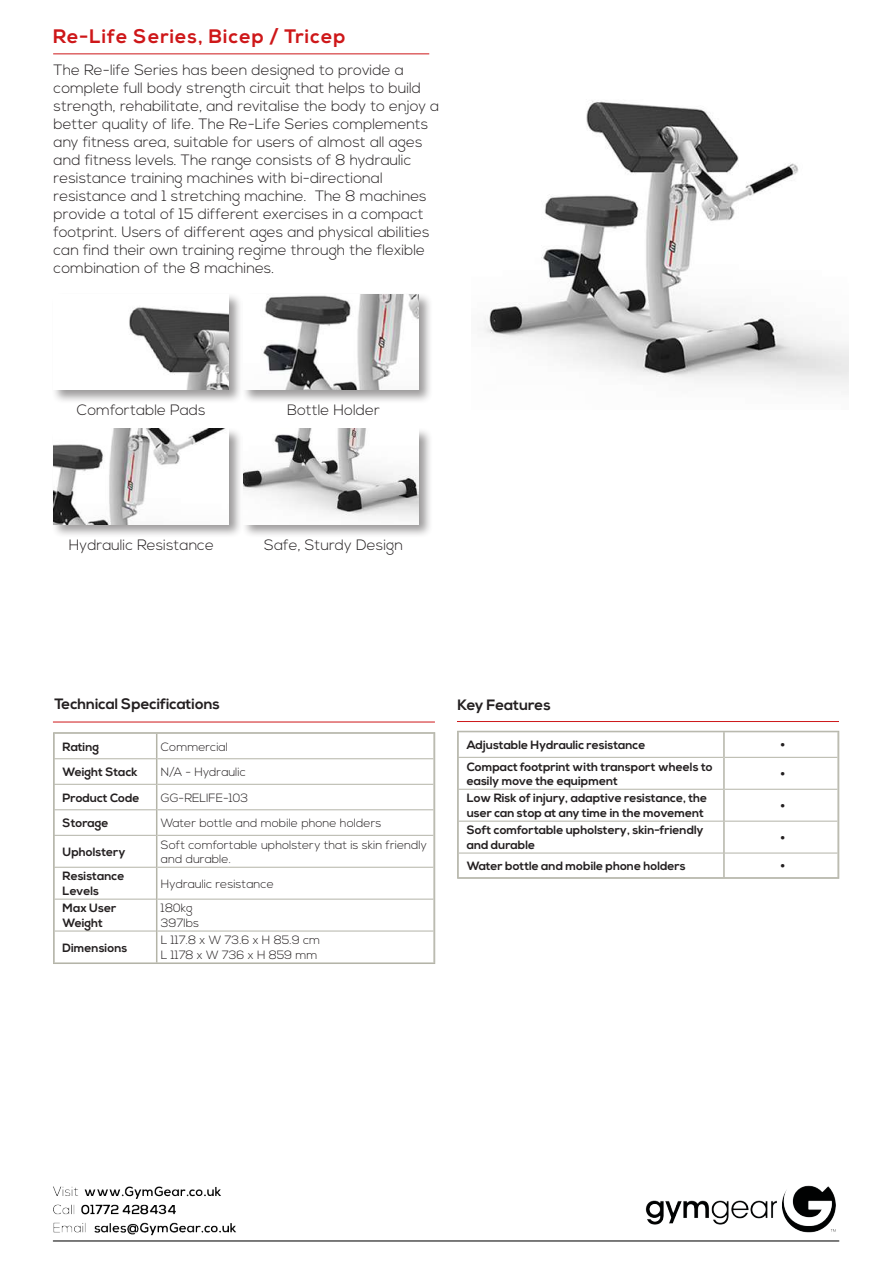
<style>
.page{position:relative;width:893px;height:1263px;background:#fff}
.page>*{position:absolute;margin:0;border:0;box-sizing:border-box;transform-origin:0 0}
.t1{font:700 19.5px "Nexa";letter-spacing:.05em;color:#ce1719}
.t2{font:300 18px "Nexa";color:#231f20}
.t3{font:300 15px/18px "Nexa";color:#231f20}
.t4{font:700 15px "Nexa";color:#231f20}
.t5{font:700 12px/14.4px "Nexa";color:#231f20}
.t6{font:300 12px/14.4px "Nexa";color:#231f20}
</style>
<div class="page">
<img style="left:52px;top:1185px;width:788px;height:57px">
<hr style="left:53px;top:722px;width:382px;height:1px;background:#ce1719">
<hr style="left:54px;top:758px;width:102px;height:1px;background:#b4b4a8">
<hr style="left:157px;top:758px;width:276px;height:1px;background:#b4b4a8">
<hr style="left:54px;top:784px;width:102px;height:1px;background:#b4b4a8">
<hr style="left:157px;top:784px;width:276px;height:1px;background:#b4b4a8">
<hr style="left:54px;top:809px;width:102px;height:1px;background:#b4b4a8">
<hr style="left:157px;top:809px;width:276px;height:1px;background:#b4b4a8">
<hr style="left:54px;top:835px;width:102px;height:1px;background:#b4b4a8">
<hr style="left:157px;top:835px;width:276px;height:1px;background:#b4b4a8">
<hr style="left:54px;top:867px;width:102px;height:1px;background:#b4b4a8">
<hr style="left:157px;top:867px;width:276px;height:1px;background:#b4b4a8">
<hr style="left:54px;top:899px;width:102px;height:1px;background:#b4b4a8">
<hr style="left:157px;top:899px;width:276px;height:1px;background:#b4b4a8">
<hr style="left:54px;top:931px;width:102px;height:1px;background:#b4b4a8">
<hr style="left:157px;top:931px;width:276px;height:1px;background:#b4b4a8">
<svg style="left:156px;top:734px;width:1px;height:101px"></svg>
<hr style="left:156px;top:835px;width:1px;height:32px;background:#b4b4a8">
<hr style="left:156px;top:867px;width:1px;height:32px;background:#b4b4a8">
<hr style="left:156px;top:899px;width:1px;height:32px;background:#b4b4a8">
<hr style="left:156px;top:931px;width:1px;height:31px;background:#b4b4a8">
<div style="left:53px;top:732px;width:382px;height:232px;border:1px solid #b4b4a8"></div>
<hr style="left:457px;top:721px;width:382px;height:1px;background:#ce1719">
<hr style="left:458px;top:757px;width:265px;height:1px;background:#b4b4a8">
<hr style="left:725px;top:757px;width:112px;height:1px;background:#b4b4a8">
<hr style="left:458px;top:789px;width:265px;height:1px;background:#b4b4a8">
<hr style="left:725px;top:789px;width:112px;height:1px;background:#b4b4a8">
<hr style="left:458px;top:821px;width:265px;height:1px;background:#b4b4a8">
<hr style="left:725px;top:821px;width:112px;height:1px;background:#b4b4a8">
<hr style="left:458px;top:853px;width:265px;height:1px;background:#b4b4a8">
<hr style="left:725px;top:853px;width:112px;height:1px;background:#b4b4a8">
<hr style="left:723px;top:732px;width:2px;height:25px;background:#b4b4a8">
<hr style="left:723px;top:757px;width:2px;height:32px;background:#b4b4a8">
<hr style="left:723px;top:789px;width:2px;height:32px;background:#b4b4a8">
<hr style="left:723px;top:821px;width:2px;height:32px;background:#b4b4a8">
<hr style="left:723px;top:853px;width:2px;height:24px;background:#b4b4a8">
<div style="left:457px;top:731px;width:382px;height:147px;border:1px solid #b4b4a8"></div>
<img style="left:483px;top:101px;width:365px;height:286px">
<hr style="left:53px;top:54px;width:376px;height:1px;background:#ce1719">
<div style="left:51px;top:292px;width:192px;height:112px;background:#231f20;opacity:.45"></div>
<img style="left:54px;top:294px;width:175px;height:95px">
<div style="left:51px;top:427px;width:192px;height:111px;background:#231f20;opacity:.45"></div>
<img style="left:54px;top:429px;width:175px;height:95px">
<div style="left:241px;top:292px;width:192px;height:112px;background:#231f20;opacity:.45"></div>
<img style="left:243px;top:294px;width:176px;height:95px">
<div style="left:241px;top:427px;width:192px;height:111px;background:#231f20;opacity:.45"></div>
<img style="left:243px;top:429px;width:176px;height:95px">
<h1 class="t1" style="left:53px;top:25px;width:294px">Re-Life Series, Bicep / Tricep</h1>
<p class="t3" style="left:54px;top:62px;width:387px">The Re-life Series has been designed to provide a complete full body strength circuit that helps to build strength, rehabilitate, and revitalise the body to enjoy a better quality of life. The Re-Life Series complements any fitness area, suitable for users of almost all ages and fitness levels. The range consists of 8 hydraulic resistance training machines with bi-directional resistance and 1 stretching machine. The 8 machines provide a total of 15 different exercises in a compact footprint. Users of different ages and physical abilities can find their own training regime through the flexible combination of the 8 machines.</p>
<p class="t3" style="left:77px;top:401px;width:130px">Comfortable Pads</p>
<p class="t3" style="left:69px;top:536px;width:147px">Hydraulic Resistance</p>
<p class="t3" style="left:287px;top:401px;width:94px">Bottle Holder</p>
<p class="t3" style="left:264px;top:536px;width:140px">Safe, Sturdy Design</p>
<p class="t4" style="left:54px;top:695px;width:167px">Technical Specifications</p>
<p class="t5" style="left:63px;top:740px;width:38px">Rating</p>
<p class="t6" style="left:161px;top:740px;width:69px">Commercial</p>
<p class="t5" style="left:63px;top:765px;width:76px">Weight Stack</p>
<p class="t6" style="left:161px;top:765px;width:86px">N/A - Hydraulic</p>
<p class="t5" style="left:63px;top:791px;width:78px">Product Code</p>
<p class="t6" style="left:161px;top:791px;width:89px">GG-RELIFE-103</p>
<p class="t5" style="left:63px;top:816px;width:47px">Storage</p>
<p class="t6" style="left:161px;top:816px;width:222px">Water bottle and mobile phone holders</p>
<p class="t5" style="left:63px;top:845px;width:64px">Upholstery</p>
<p class="t6" style="left:161px;top:838px;width:268px">Soft comfortable upholstery that is skin friendly and durable.</p>
<p class="t5" style="left:63px;top:869px;width:63px">Resistance<br>Levels</p>
<p class="t6" style="left:161px;top:877px;width:114px">Hydraulic resistance</p>
<p class="t5" style="left:63px;top:901px;width:55px">Max User<br>Weight</p>
<p class="t6" style="left:161px;top:902px;width:40px">180kg<br>397lbs</p>
<p class="t5" style="left:63px;top:940px;width:66px">Dimensions</p>
<p class="t6" style="left:161px;top:933px;width:161px">L 117.8 x W 73.6 x H 85.9 cm<br>L 1178 x W 736 x H 859 mm</p>
<p class="t4" style="left:457px;top:696px;width:95px">Key Features</p>
<p class="t5" style="left:467px;top:738px;width:180px">Adjustable Hydraulic resistance</p>
<p class="t2" style="left:780px;top:735px;width:7px">•</p>
<p class="t5" style="left:467px;top:760px;width:247px">Compact footprint with transport wheels to easily move the equipment</p>
<p class="t2" style="left:780px;top:763px;width:7px">•</p>
<p class="t5" style="left:467px;top:792px;width:242px">Low Risk of injury, adaptive resistance, the user can stop at any time in the movement</p>
<p class="t2" style="left:780px;top:795px;width:7px">•</p>
<p class="t5" style="left:467px;top:823px;width:238px">Soft comfortable upholstery, skin-friendly and durable</p>
<p class="t2" style="left:780px;top:827px;width:7px">•</p>
<p class="t5" style="left:467px;top:859px;width:220px">Water bottle and mobile phone holders</p>
<p class="t2" style="left:780px;top:856px;width:7px">•</p>
</div>
